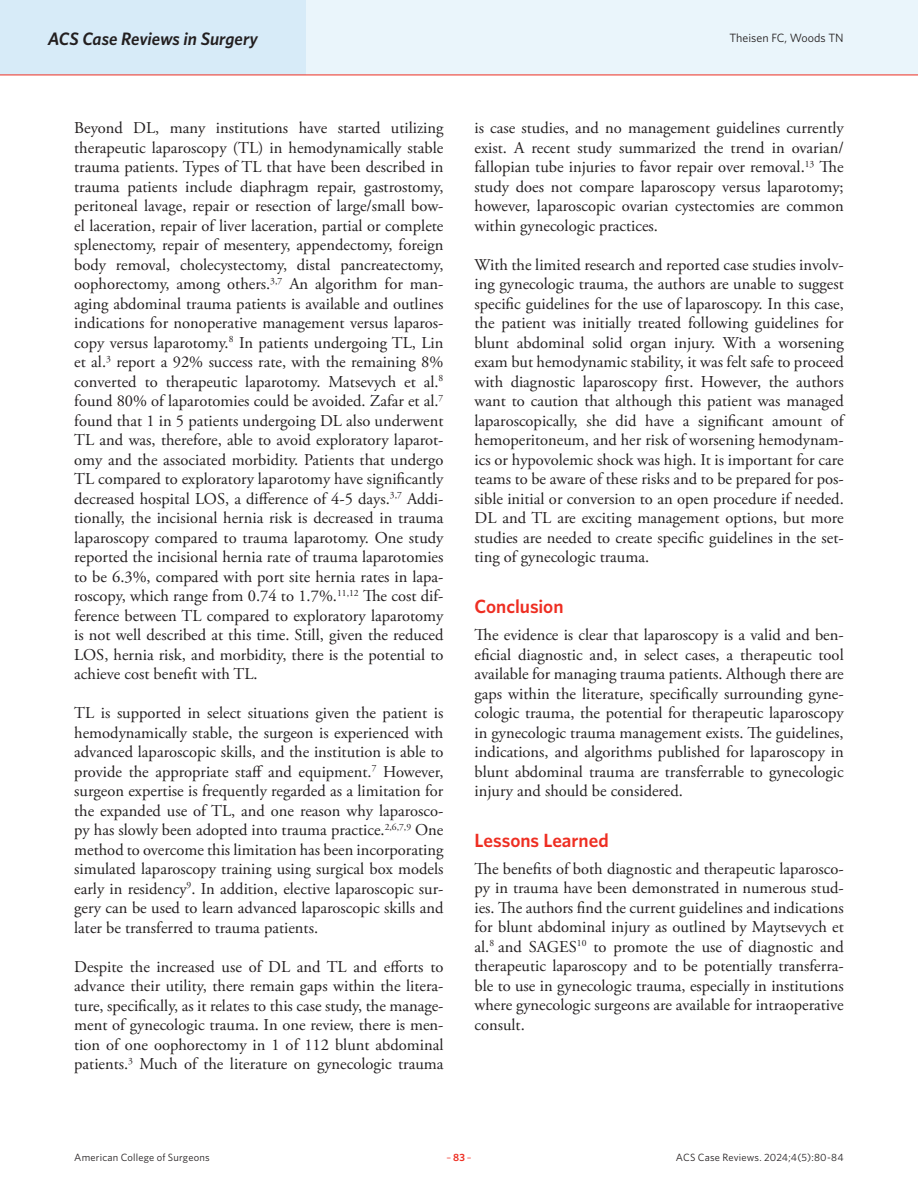
<style>
.page{position:relative;width:918px;height:1188px;background:#fff}
.page>*{position:absolute;margin:0;border:0;box-sizing:border-box;transform-origin:0 0}
.Article_Subhead{font:600 19.2px "Whitney";color:#ee2e22}
.t1{font:italic 600 18px "Whitney";letter-spacing:-.005em;color:#231f20}
.Article_Body_no_indent{font:16.5px/19.5px "Adobe Garamond Pro";color:#231f20;text-align:justify}
.t2{font:12px "Whitney";color:#231f20}
.t3{font:10.5px "Whitney";letter-spacing:.015em;color:#231f20}
.t4{font:10.5px "Whitney";color:#ee2e22}
.s1{font-weight:600}
</style>
<div class="page">
<div style="left:0;top:0;width:918px;height:75px;background:#eaf5fb"></div>
<div style="left:0;top:0;width:306px;height:75px;background:#d7ebf8"></div>
<hr style="left:0;top:75px;width:918px;height:1px;background:#ee2e22">
<p class="t1" style="left:48px;top:26px;width:212px">ACS Case Reviews in Surgery</p>
<p class="t2" style="left:730px;top:30px;width:116px">Theisen FC, Woods TN</p>
<p class="Article_Body_no_indent" style="left:74px;top:119px;width:371px">Beyond DL, many institutions have started utilizing therapeutic laparoscopy (TL) in hemodynamically stable trauma patients. Types of TL that have been described in trauma patients include diaphragm repair, gastrostomy, peritoneal lavage, repair or resection of large/small bow&shy;el laceration, repair of liver laceration, partial or complete splenectomy, repair of mesentery, appendectomy, foreign body removal, cholecystectomy, distal pancreatectomy, oophorectomy, among others.<sup>3,7</sup> An algorithm for man&shy;aging abdominal trauma patients is available and outlines indications for nonoperative management versus laparos&shy;copy versus laparotomy.<sup>8</sup> In patients undergoing TL, Lin et al.<sup>3</sup> report a 92% success rate, with the remaining 8% converted to therapeutic laparotomy. Matsevych et al.<sup>8 </sup>found 80% of laparotomies could be avoided. Zafar et al.<sup>7 </sup>found that 1 in 5 patients undergoing DL also underwent TL and was, therefore, able to avoid exploratory laparot&shy;omy and the associated morbidity. Patients that undergo TL compared to exploratory laparotomy have significantly decreased hospital LOS, a difference of 4-5 days.<sup>3,7</sup> Addi&shy;tionally, the incisional hernia risk is decreased in trauma laparoscopy compared to trauma laparotomy. One study reported the incisional hernia rate of trauma laparotomies to be 6.3%, compared with port site hernia rates in lapa&shy;roscopy, which range from 0.74 to 1.7%.<sup>11,12</sup> The cost dif&shy;ference between TL compared to exploratory laparotomy is not well described at this time. Still, given the reduced LOS, hernia risk, and morbidity, there is the potential to achieve cost benefit with TL.</p>
<p class="Article_Body_no_indent" style="left:74px;top:704px;width:371px">TL is supported in select situations given the patient is hemodynamically stable, the surgeon is experienced with advanced laparoscopic skills, and the institution is able to provide the appropriate staff and equipment.<sup>7</sup> However, surgeon expertise is frequently regarded as a limitation for the expanded use of TL, and one reason why laparosco&shy;py has slowly been adopted into trauma practice.<sup>2,6,7,9</sup> One method to overcome this limitation has been incorporating simulated laparoscopy training using surgical box models early in residency<sup>9</sup>. In addition, elective laparoscopic sur&shy;gery can be used to learn advanced laparoscopic skills and later be transferred to trauma patients.</p>
<p class="Article_Body_no_indent" style="left:74px;top:958px;width:371px">Despite the increased use of DL and TL and efforts to advance their utility, there remain gaps within the litera&shy;ture, specifically, as it relates to this case study, the manage&shy;ment of gynecologic trauma. In one review, there is men&shy;tion of one oophorectomy in 1 of 112 blunt abdominal patients.<sup>3</sup> Much of the literature on gynecologic trauma</p>
<p class="Article_Body_no_indent" style="left:475px;top:119px;width:371px">is case studies, and no management guidelines currently exist. A recent study summarized the trend in ovarian/ fallopian tube injuries to favor repair over removal.<sup>13</sup> The study does not compare laparoscopy versus laparotomy; however, laparoscopic ovarian cystectomies are common within gynecologic practices.</p>
<p class="Article_Body_no_indent" style="left:475px;top:256px;width:371px">With the limited research and reported case studies involv&shy;ing gynecologic trauma, the authors are unable to suggest specific guidelines for the use of laparoscopy. In this case, the patient was initially treated following guidelines for blunt abdominal solid organ injury. With a worsening exam but hemodynamic stability, it was felt safe to proceed with diagnostic laparoscopy first. However, the authors want to caution that although this patient was managed laparoscopically, she did have a significant amount of hemoperitoneum, and her risk of worsening hemodynam&shy;ics or hypovolemic shock was high. It is important for care teams to be aware of these risks and to be prepared for pos&shy;sible initial or conversion to an open procedure if needed.<br>DL and TL are exciting management options, but more studies are needed to create specific guidelines in the set&shy;ting of gynecologic trauma.</p>
<p class="Article_Subhead" style="left:475px;top:594px;width:91px">Conclusion</p>
<p class="Article_Body_no_indent" style="left:475px;top:626px;width:371px">The evidence is clear that laparoscopy is a valid and ben&shy;eficial diagnostic and, in select cases, a therapeutic tool available for managing trauma patients. Although there are gaps within the literature, specifically surrounding gyne&shy;cologic trauma, the potential for therapeutic laparoscopy in gynecologic trauma management exists. The guidelines, indications, and algorithms published for laparoscopy in blunt abdominal trauma are transferrable to gynecologic injury and should be considered.</p>
<p class="Article_Subhead" style="left:475px;top:827px;width:136px">Lessons Learned</p>
<p class="Article_Body_no_indent" style="left:475px;top:860px;width:371px">The benefits of both diagnostic and therapeutic laparosco&shy;py in trauma have been demonstrated in numerous stud&shy;ies. The authors find the current guidelines and indications for blunt abdominal injury as outlined by Maytsevych et al.<sup>8</sup> and SAGES<sup>10</sup> to promote the use of diagnostic and therapeutic laparoscopy and to be potentially transferra&shy;ble to use in gynecologic trauma, especially in institutions where gynecologic surgeons are available for intraoperative consult.</p>
<p class="t3" style="left:74px;top:1150px;width:137px">American College of Surgeons</p>
<p class="t4" style="left:447px;top:1150px;width:26px">–<span class="s1">83</span>–</p>
<p class="t3" style="left:676px;top:1150px;width:169px">ACS Case Reviews. 2024;4(5):80-84</p>
</div>
